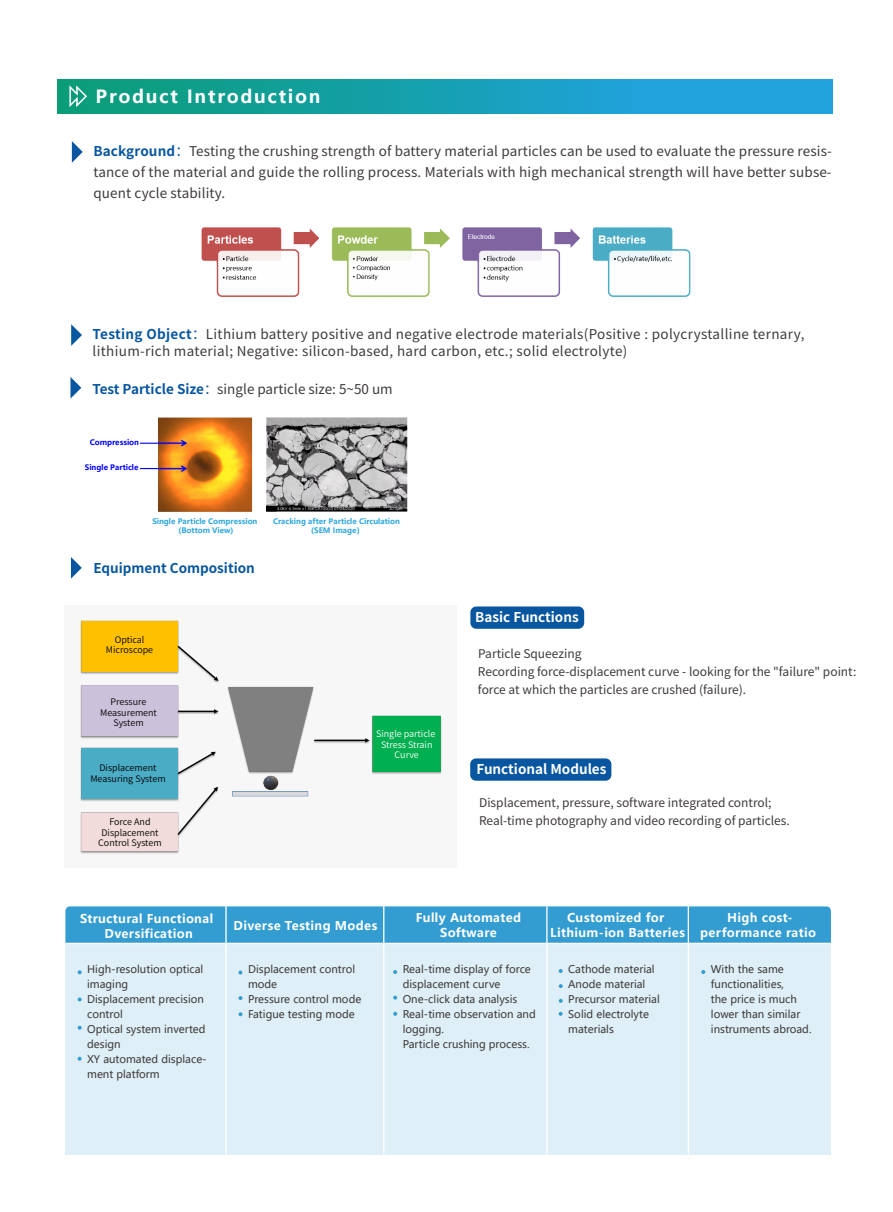
<style>
.page{position:relative;width:893px;height:1212px;background:#fff}
.page>*{position:absolute;margin:0;border:0;box-sizing:border-box;transform-origin:0 0}
.t1{font:700 18px "Microsoft Ya Hei";letter-spacing:.1em;color:#fff}
.t2{font:13.5px/21px "Source Han Sans CN";letter-spacing:.025em;color:#3e3a39;text-align:justify}
.t3{font:13.5px "Source Han Sans CN";color:#3e3a39}
.t4{font:700 13.5px "Source Han Sans CN";color:#fff}
.t5{font:700 13.5px "Source Han Sans CN";color:#07569f}
.t6{font:12px/18px "Source Han Sans CN";color:#3e3a39}
.t7{font:700 12px/15px "Microsoft Ya Hei";letter-spacing:.03em;color:#fff;text-align:center}
.t8{font:10.5px/15px "Microsoft Ya Hei";color:#3e3a39}
.t9{font:9px/10.8px "Source Han Sans CN";color:#000;text-align:center}
.t10{font:9px/10.8px "Source Han Sans CN";color:#fff;text-align:center}
.t11{font:700 7.5px/9px "Microsoft Ya Hei";color:#2ca6e0;text-align:center}
.t12{font:700 7.5px "Microsoft Ya Hei";color:#00f}
.s1{font-weight:700;color:#07569f}
.s2{color:#07569f}
</style>
<div class="page">
<div style="left:470px;top:606px;width:114px;height:23px;background:#07569f;border-radius:6px"></div>
<div style="left:470px;top:758px;width:141px;height:23px;background:#07569f;border-radius:6px"></div>
<svg style="left:57px;top:79px;width:776px;height:34px;background:#179fb3"></svg>
<svg style="left:68px;top:84px;width:20px;height:25px"></svg>
<svg style="left:72px;top:141px;width:11px;height:22px"></svg>
<svg style="left:71px;top:324px;width:11px;height:22px"></svg>
<svg style="left:70px;top:377px;width:11px;height:22px"></svg>
<svg style="left:71px;top:557px;width:11px;height:22px"></svg>
<div style="left:64px;top:605px;width:393px;height:262px;background:#f7f7f7"></div>
<img style="left:266px;top:417px;width:142px;height:95px">
<img style="left:139px;top:417px;width:114px;height:95px">
<div style="left:65px;top:906px;width:766px;height:42px;background:#339cd1;border-radius:5px"></div>
<div style="left:65px;top:944px;width:766px;height:210px;background:#dfeff7"></div>
<hr style="left:225px;top:905px;width:2px;height:249px;background:#fff">
<hr style="left:383px;top:905px;width:1px;height:249px;background:#fff">
<hr style="left:546px;top:906px;width:2px;height:249px;background:#fff">
<hr style="left:688px;top:906px;width:1px;height:248px;background:#fff">
<hr style="left:65px;top:943px;width:766px;height:1px;background:#fff">
<svg style="left:78px;top:970px;width:4px;height:4px"></svg>
<svg style="left:78px;top:997px;width:4px;height:4px"></svg>
<svg style="left:78px;top:1026px;width:4px;height:4px"></svg>
<svg style="left:78px;top:1057px;width:4px;height:4px"></svg>
<svg style="left:238px;top:970px;width:4px;height:4px"></svg>
<svg style="left:238px;top:996px;width:4px;height:4px"></svg>
<svg style="left:238px;top:1012px;width:4px;height:4px"></svg>
<svg style="left:393px;top:970px;width:4px;height:4px"></svg>
<svg style="left:393px;top:995px;width:4px;height:4px"></svg>
<svg style="left:393px;top:1012px;width:4px;height:4px"></svg>
<svg style="left:701px;top:970px;width:4px;height:4px"></svg>
<svg style="left:559px;top:969px;width:4px;height:4px"></svg>
<svg style="left:559px;top:984px;width:4px;height:4px"></svg>
<svg style="left:559px;top:999px;width:4px;height:4px"></svg>
<svg style="left:559px;top:1012px;width:4px;height:4px"></svg>
<img style="left:80px;top:621px;width:362px;height:233px">
<div style="left:90px;top:633px;width:74px;height:28px;background:#ffc000"></div>
<div style="left:98px;top:693px;width:66px;height:37px;background:#ccc1da"></div>
<div style="left:87px;top:756px;width:87px;height:38px;background:#4bacc6"></div>
<div style="left:94px;top:813px;width:73px;height:37px;background:#f2dcdb"></div>
<div style="left:378px;top:719px;width:58px;height:51px;background:#00b050"></div>
<img style="left:201px;top:227px;width:490px;height:70px">
<h1 class="t1" style="left:95px;top:84px;width:226px">Product Introduction</h1>
<p class="t2" style="left:93px;top:141px;width:740px"><span class="s1">Background</span><span class="s2">：</span>Testing the crushing strength of battery material particles can be used to evaluate the pressure resis&shy;tance of the material and guide the rolling process. Materials with high mechanical strength will have better subse&shy;quent cycle stability.</p>
<p class="t2" style="left:93px;top:325px;width:713px;line-height:18px"><span class="s1">Testing Object</span><span class="s2">：</span> Lithium battery positive and negative electrode materials(Positive : polycrystalline ternary, lithium-rich material; Negative: silicon-based, hard carbon, etc.; solid electrolyte)</p>
<p class="t3" style="left:92px;top:382px;width:302px"><span class="s1">Test Particle Size</span><span class="s2">：</span> single particle size: 5~50 um</p>
<p class="t12" style="left:90px;top:437px;width:51px">Compression</p>
<p class="t12" style="left:85px;top:462px;width:55px">Single Particle</p>
<p class="t11" style="left:152px;top:516px;width:107px">Single Particle Compression (Bottom View)</p>
<p class="t5" style="left:93px;top:560px;width:163px">Equipment Composition</p>
<p class="t11" style="left:273px;top:516px;width:128px">Cracking after Particle Circulation (SEM Image）</p>
<p class="t9" style="left:106px;top:634px;width:49px">Optical<br>Microscope</p>
<p class="t9" style="left:100px;top:696px;width:58px">Pressure<br>Measurement<br>System</p>
<p class="t9" style="left:90px;top:762px;width:77px">Displacement<br>Measuring System</p>
<p class="t9" style="left:98px;top:816px;width:65px">Force And<br>Displacement<br>Control System</p>
<p class="t10" style="left:376px;top:728px;width:61px">Single particle<br>Stress Strain<br>Curve</p>
<p class="t4" style="left:475px;top:609px;width:105px">Basic Functions</p>
<p class="t6" style="left:478px;top:645px;width:380px">Particle Squeezing<br>Recording force-displacement curve - looking for the "failure" point: force at which the particles are crushed (failure).</p>
<p class="t4" style="left:476px;top:762px;width:132px">Functional Modules</p>
<p class="t6" style="left:479px;top:794px;width:312px">Displacement, pressure, software integrated control;<br>Real-time photography and video recording of particles.</p>
<p class="t7" style="left:80px;top:910px;width:135px">Structural Functional<br>Dversification</p>
<p class="t7" style="left:234px;top:917px;width:145px">Diverse Testing Modes</p>
<p class="t7" style="left:416px;top:910px;width:107px">Fully Automated<br>Software</p>
<p class="t8" style="left:87px;top:961px;width:121px">High-resolution optical imaging<br>Displacement precision control<br>Optical system inverted design<br>XY automated displace&shy;ment platform</p>
<p class="t7" style="left:550px;top:910px;width:136px">Customized for<br>Lithium-ion Batteries</p>
<p class="t7" style="left:700px;top:910px;width:117px">High cost&shy;performance ratio</p>
<p class="t8" style="left:248px;top:962px;width:115px">Displacement control mode<br>Pressure control mode<br>Fatigue testing mode</p>
<p class="t8" style="left:403px;top:961px;width:134px">Real-time display of force displacement curve<br>One-click data analysis<br>Real-time observation and logging.<br>Particle crushing process.</p>
<p class="t8" style="left:711px;top:961px;width:102px">With the same functionalities,<br>the price is much lower than similar instruments abroad.</p>
<p class="t8" style="left:568px;top:962px;width:93px">Cathode material<br>Anode material<br>Precursor material<br>Solid electrolyte materials</p>
</div>
